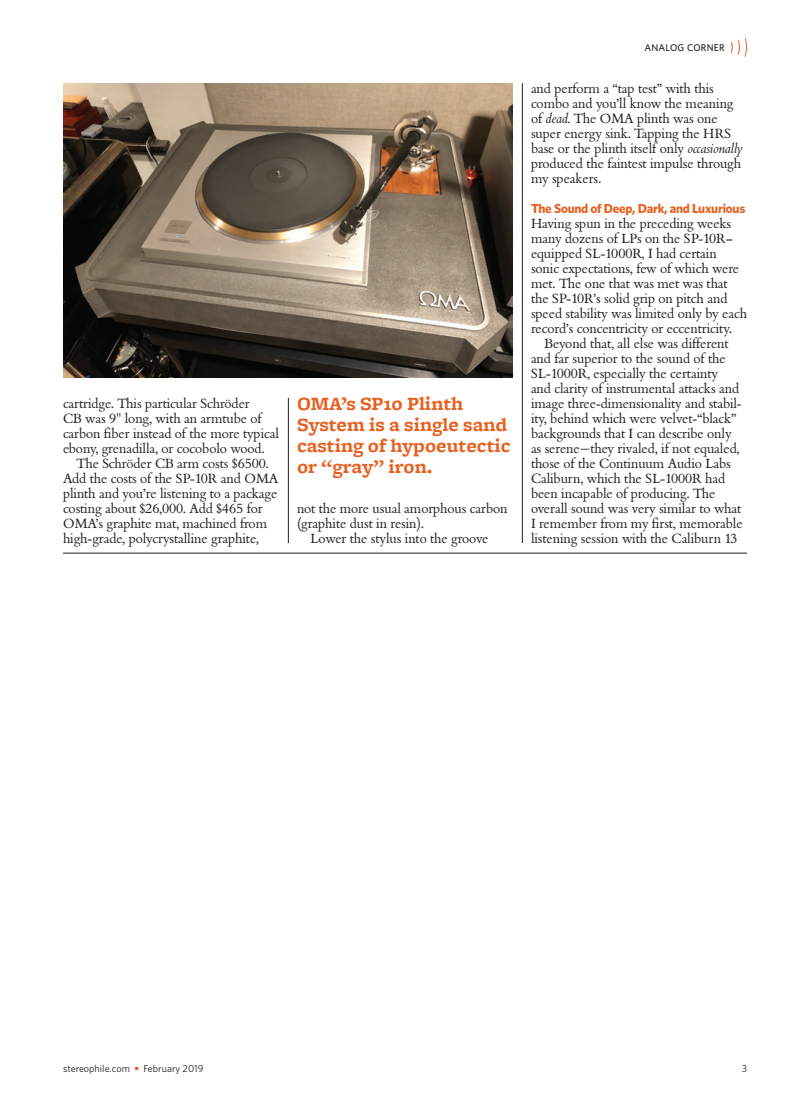
<style>
.page{position:relative;width:810px;height:1107px;background:#fff}
.page>*{position:absolute;margin:0;border:0;box-sizing:border-box;transform-origin:0 0}
.t1{font:700 19.5px/21px "Freight Micro";color:#e7601f}
.t2{font:13.05px/15px "Bembo BQ";letter-spacing:-.005em;color:#231f20}
.t3{font:700 13.05px "Whitney";letter-spacing:-.02em;color:#e7601f}
.t4{font:10.2px "Whitney";color:#231f20}
.t5{font:500 9.75px "Whitney";letter-spacing:.03em;color:#231f20}
.s1{font-style:italic}
.s2{color:#e7601f}
</style>
<div class="page">
<img style="left:63px;top:83px;width:450px;height:295px">
<svg style="left:731px;top:38px;width:16px;height:19px"></svg>
<hr style="left:288px;top:398px;width:1px;height:145px;background:#231f20">
<hr style="left:522px;top:83px;width:1px;height:460px;background:#231f20">
<hr style="left:63px;top:553px;width:684px;height:1px;background:#231f20">
<p class="t2" style="left:63px;top:396px;width:218px">cartridge. This particular Schröder<br>CB was 9" long, with an armtube of carbon fiber instead of the more typical ebony, grenadilla, or cocobolo wood.</p>
<p class="t2" style="left:63px;top:456px;width:217px;text-indent:14px">The Schröder CB arm costs $6500.<br>Add the costs of the SP-10R and OMA plinth and you’re listening to a package costing about $26,000. Add $465 for OMA’s graphite mat, machined from high-grade, polycrystalline graphite,</p>
<h1 class="t1" style="left:297px;top:394px;width:215px">OMA’s SP10 Plinth<br>System is a single sand casting of hypoeutectic or “gray” iron.</h1>
<p class="t2" style="left:297px;top:501px;width:212px">not the more usual amorphous carbon (graphite dust in resin).</p>
<p class="t2" style="left:311px;top:531px;width:180px">Lower the stylus into the groove</p>
<p class="t5" style="left:644px;top:42px;width:82px">ANALOG CORNER</p>
<p class="t2" style="left:531px;top:81px;width:213px">and perform a “tap test” with this combo and you’ll know the meaning of <span class="s1">dead</span>. The OMA plinth was one super energy sink. Tapping the HRS base or the plinth itself only <span class="s1">occasionally </span>produced the faintest impulse through my speakers.</p>
<p class="t3" style="left:531px;top:200px;width:216px">The Sound of Deep, Dark, and Luxurious</p>
<p class="t2" style="left:531px;top:216px;width:218px">Having spun in the preceding weeks many dozens of LPs on the SP-10R– equipped SL-1000R, I had certain sonic expectations, few of which were met. The one that was met was that the SP-10R’s solid grip on pitch and speed stability was limited only by each record’s concentricity or eccentricity.</p>
<p class="t2" style="left:531px;top:336px;width:213px;text-indent:14px">Beyond that, all else was different and far superior to the sound of the SL-1000R, especially the certainty<br>and clarity of instrumental attacks and image three-dimensionality and stabil&shy;ity, behind which were velvet-“black” backgrounds that I can describe only as serene—they rivaled, if not equaled, those of the Continuum Audio Labs Caliburn, which the SL-1000R had been incapable of producing. The overall sound was very similar to what I remember from my first, memorable listening session with the Caliburn 13</p>
<p class="t4" style="left:63px;top:1062px;width:68px">stereophile.com</p>
<p class="t4" style="left:135px;top:1062px;width:70px"><span class="s2">■</span> February 2019</p>
<p class="t4" style="left:742px;top:1062px;width:7px">3</p>
</div>
